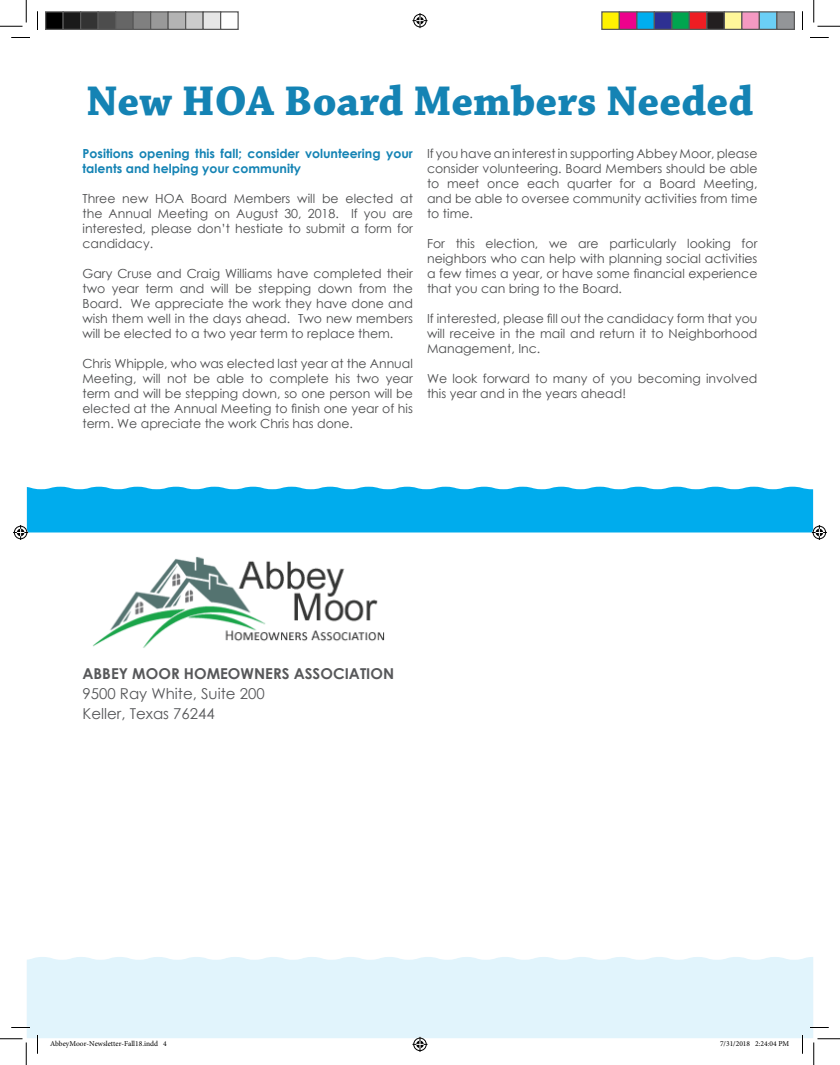
<style>
.page{position:relative;width:840px;height:1065px;background:#fff}
.page>*{position:absolute;margin:0;border:0;box-sizing:border-box;transform-origin:0 0}
.t1{font:700 43.75px "Chaparral Pro";color:#1483b4}
.t2{font:15px/20px "Century Gothic";color:#57585a}
.t3{font:700 15px "Century Gothic";color:#57585a}
.t4{font:12.5px/15px "Century Gothic";color:#4b4c4d;text-align:justify}
.t5{font:700 12.5px/15px "Century Gothic";color:#1483b4}
.t6{font:7.5px "Minion Pro";color:#000}
</style>
<div class="page">
<div style="left:27px;top:957px;width:786px;height:81px;background:#e1f4fc"></div>
<img style="left:93px;top:556px;width:292px;height:92px">
<svg style="left:11px;top:37px;width:19px;height:1px"></svg>
<svg style="left:810px;top:37px;width:19px;height:1px"></svg>
<svg style="left:11px;top:1027px;width:19px;height:1px"></svg>
<svg style="left:810px;top:1027px;width:19px;height:1px"></svg>
<svg style="left:37px;top:11px;width:1px;height:19px"></svg>
<svg style="left:37px;top:1035px;width:1px;height:19px"></svg>
<svg style="left:802px;top:11px;width:1px;height:19px"></svg>
<svg style="left:802px;top:1035px;width:1px;height:19px"></svg>
<svg style="left:0;top:0;width:27px;height:27px"></svg>
<svg style="left:0;top:1039px;width:27px;height:26px"></svg>
<svg style="left:814px;top:0;width:26px;height:27px"></svg>
<svg style="left:814px;top:1039px;width:26px;height:26px"></svg>
<svg style="left:412px;top:13px;width:16px;height:15px"></svg>
<svg style="left:412px;top:1037px;width:16px;height:15px"></svg>
<svg style="left:13px;top:487px;width:814px;height:53px"></svg>
<div style="left:46px;top:12px;width:17px;height:17px;background:#000"></div>
<div style="left:45px;top:11px;width:19px;height:19px;border:1px solid #595959"></div>
<div style="left:63px;top:12px;width:18px;height:17px;background:#1a1a1a"></div>
<div style="left:62px;top:11px;width:19px;height:19px;border:1px solid #595959"></div>
<div style="left:81px;top:12px;width:17px;height:17px;background:#333"></div>
<div style="left:80px;top:11px;width:19px;height:19px;border:1px solid #595959"></div>
<div style="left:98px;top:12px;width:18px;height:17px;background:#4d4d4d"></div>
<div style="left:98px;top:11px;width:18px;height:19px;border:1px solid #595959"></div>
<div style="left:116px;top:12px;width:17px;height:17px;background:#666"></div>
<div style="left:115px;top:11px;width:19px;height:19px;border:1px solid #595959"></div>
<div style="left:133px;top:12px;width:18px;height:17px;background:#808080"></div>
<div style="left:132px;top:11px;width:19px;height:19px;border:1px solid #595959"></div>
<div style="left:151px;top:12px;width:17px;height:17px;background:#999"></div>
<div style="left:150px;top:11px;width:19px;height:19px;border:1px solid #595959"></div>
<div style="left:168px;top:12px;width:18px;height:17px;background:#b3b3b3"></div>
<div style="left:168px;top:11px;width:18px;height:19px;border:1px solid #595959"></div>
<div style="left:186px;top:12px;width:17px;height:17px;background:#ccc"></div>
<div style="left:185px;top:11px;width:19px;height:19px;border:1px solid #595959"></div>
<div style="left:203px;top:12px;width:18px;height:17px;background:#e6e6e6"></div>
<div style="left:202px;top:11px;width:19px;height:19px;border:1px solid #595959"></div>
<div style="left:220px;top:11px;width:19px;height:19px;border:1px solid #595959"></div>
<div style="left:602px;top:12px;width:17px;height:17px;background:#fff101"></div>
<div style="left:601px;top:11px;width:19px;height:19px;border:1px solid #595959"></div>
<div style="left:619px;top:12px;width:18px;height:17px;background:#ed028c"></div>
<div style="left:619px;top:11px;width:19px;height:19px;border:1px solid #595959"></div>
<div style="left:637px;top:12px;width:17px;height:17px;background:#00aeef"></div>
<div style="left:636px;top:11px;width:19px;height:19px;border:1px solid #595959"></div>
<div style="left:654px;top:12px;width:18px;height:17px;background:#2e3092"></div>
<div style="left:654px;top:11px;width:18px;height:19px;border:1px solid #595959"></div>
<div style="left:672px;top:12px;width:17px;height:17px;background:#00a54f"></div>
<div style="left:671px;top:11px;width:19px;height:19px;border:1px solid #595959"></div>
<div style="left:689px;top:12px;width:18px;height:17px;background:#ee1d23"></div>
<div style="left:689px;top:11px;width:19px;height:19px;border:1px solid #595959"></div>
<div style="left:707px;top:12px;width:17px;height:17px;background:#231f20"></div>
<div style="left:706px;top:11px;width:19px;height:19px;border:1px solid #595959"></div>
<div style="left:724px;top:12px;width:18px;height:17px;background:#fff79a"></div>
<div style="left:724px;top:11px;width:18px;height:19px;border:1px solid #595959"></div>
<div style="left:742px;top:12px;width:17px;height:17px;background:#f499c2"></div>
<div style="left:741px;top:11px;width:19px;height:19px;border:1px solid #595959"></div>
<div style="left:759px;top:12px;width:18px;height:17px;background:#6bcff6"></div>
<div style="left:759px;top:11px;width:19px;height:19px;border:1px solid #595959"></div>
<div style="left:777px;top:12px;width:17px;height:17px;background:#939598"></div>
<div style="left:776px;top:11px;width:19px;height:19px;border:1px solid #595959"></div>
<div style="left:50px;top:1005px;width:117px;height:33px;background:#e1f4fc"></div>
<div style="left:720px;top:1005px;width:70px;height:33px;background:#e1f4fc"></div>
<h1 class="t1" style="left:87px;top:75px;width:668px">New HOA Board Members Needed</h1>
<p class="t5" style="left:82px;top:145px;width:332px">Positions opening this fall; consider volunteering your talents and helping your community</p>
<p class="t4" style="left:82px;top:190px;width:332px">Three new HOA Board Members will be elected at the Annual Meeting on August 30, 2018. If you are interested, please don’t hestiate to submit a form for candidacy.</p>
<p class="t4" style="left:82px;top:265px;width:332px">Gary Cruse and Craig Williams have completed their two year term and will be stepping down from the Board. We appreciate the work they have done and wish them well in the days ahead. Two new members will be elected to a two year term to replace them.</p>
<p class="t4" style="left:82px;top:355px;width:332px">Chris Whipple, who was elected last year at the Annual Meeting, will not be able to complete his two year term and will be stepping down, so one person will be elected at the Annual Meeting to finish one year of his term. We apreciate the work Chris has done.</p>
<p class="t4" style="left:427px;top:145px;width:332px">If you have an interest in supporting Abbey Moor, please consider volunteering. Board Members should be able to meet once each quarter for a Board Meeting, and be able to oversee community activities from time to time.</p>
<p class="t4" style="left:427px;top:235px;width:332px">For this election, we are particularly looking for neighbors who can help with planning social activities a few times a year, or have some financial experience that you can bring to the Board.</p>
<p class="t4" style="left:427px;top:310px;width:332px">If interested, please fill out the candidacy form that you will receive in the mail and return it to Neighborhood Management, Inc.</p>
<p class="t4" style="left:427px;top:370px;width:332px">We look forward to many of you becoming involved this year and in the years ahead!</p>
<p class="t3" style="left:82px;top:663px;width:313px">ABBEY MOOR HOMEOWNERS ASSOCIATION</p>
<p class="t2" style="left:82px;top:684px;width:184px">9500 Ray White, Suite 200<br>Keller, Texas 76244</p>
<p class="t6" style="left:50px;top:1039px;width:118px">AbbeyMoor-Newsletter-Fall18.indd 4</p>
<p class="t6" style="left:720px;top:1039px;width:71px">7/31/2018 2:24:04 PM</p>
</div>
